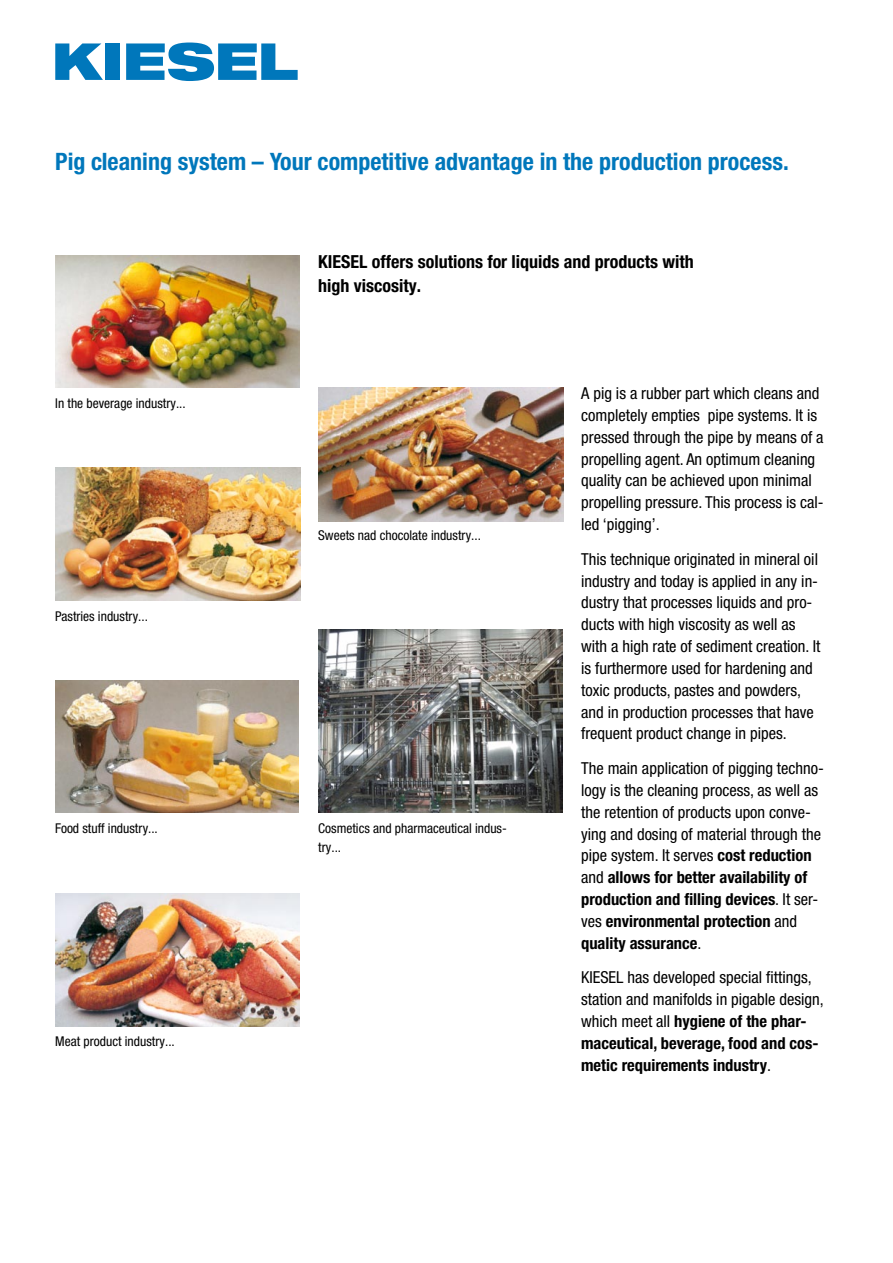
<style>
.page{position:relative;width:893px;height:1263px;background:#fff}
.page>*{position:absolute;margin:0;border:0;box-sizing:border-box;transform-origin:0 0}
.t1{font:700 condensed 24px "Helvetica Neue LT Pro";color:#07b}
.t2{font:700 condensed 18px/24.3px "Helvetica Neue LT Pro";color:#000}
.t3{font:condensed 16.5px/21.9px "Helvetica Neue LT Pro";color:#000}
.t4{font:condensed 13.5px/19.5px "Helvetica Neue LT Pro";color:#000}
.s1{font-weight:700}
</style>
<div class="page">
<svg style="left:55px;top:43px;width:48px;height:37px"></svg>
<div style="left:105px;top:43px;width:14px;height:37px;background:#07b"></div>
<svg style="left:126px;top:42px;width:172px;height:39px"></svg>
<img style="left:55px;top:255px;width:244px;height:132px">
<img style="left:55px;top:467px;width:245px;height:133px">
<img style="left:55px;top:680px;width:244px;height:132px">
<img style="left:318px;top:387px;width:246px;height:135px">
<img style="left:55px;top:893px;width:244px;height:133px">
<img style="left:318px;top:630px;width:244px;height:182px">
<h1 class="t1" style="left:55px;top:148px;width:735px">Pig cleaning system – Your competitive advantage in the production process.</h1>
<p class="t2" style="left:318px;top:250px;width:377px">KIESEL offers solutions for liquids and products with high viscosity.</p>
<p class="t4" style="left:55px;top:393px;width:132px">In the beverage industry...</p>
<p class="t4" style="left:55px;top:606px;width:94px">Pastries industry...</p>
<p class="t4" style="left:318px;top:526px;width:164px">Sweets nad chocolate industry...</p>
<p class="t4" style="left:55px;top:818px;width:104px">Food stuff industry...</p>
<p class="t4" style="left:318px;top:818px;width:190px">Cosmetics and pharmaceutical indus&shy;try...</p>
<p class="t4" style="left:55px;top:1031px;width:121px">Meat product industry...</p>
<p class="t3" style="left:581px;top:382px;width:244px">A pig is a rubber part which cleans and completely empties pipe systems. It is pressed through the pipe by means of a propelling agent. An optimum cleaning quality can be achieved upon minimal propelling pressure. This process is cal&shy;led ‘pigging’.</p>
<p class="t3" style="left:581px;top:548px;width:241px">This technique originated in mineral oil industry and today is applied in any in&shy;dustry that processes liquids and pro&shy;ducts with high viscosity as well as with a high rate of sediment creation. It is furthermore used for hardening and toxic products, pastes and powders, and in production processes that have frequent product change in pipes.</p>
<p class="t3" style="left:581px;top:757px;width:244px">The main application of pigging techno&shy;logy is the cleaning process, as well as the retention of products upon conve&shy;ying and dosing of material through the pipe system. It serves <span class="s1">cost reduction </span>and <span class="s1">allows for better availability of production and filling devices</span>. It ser&shy;ves <span class="s1">environmental protection</span> and <span class="s1">quality assurance</span>.</p>
<p class="t3" style="left:581px;top:966px;width:244px">KIESEL has developed special fittings, station and manifolds in pigable design, which meet all <span class="s1">hygiene of the phar&shy;maceutical, beverage, food and cos&shy;metic requirements industry</span>.</p>
</div>
